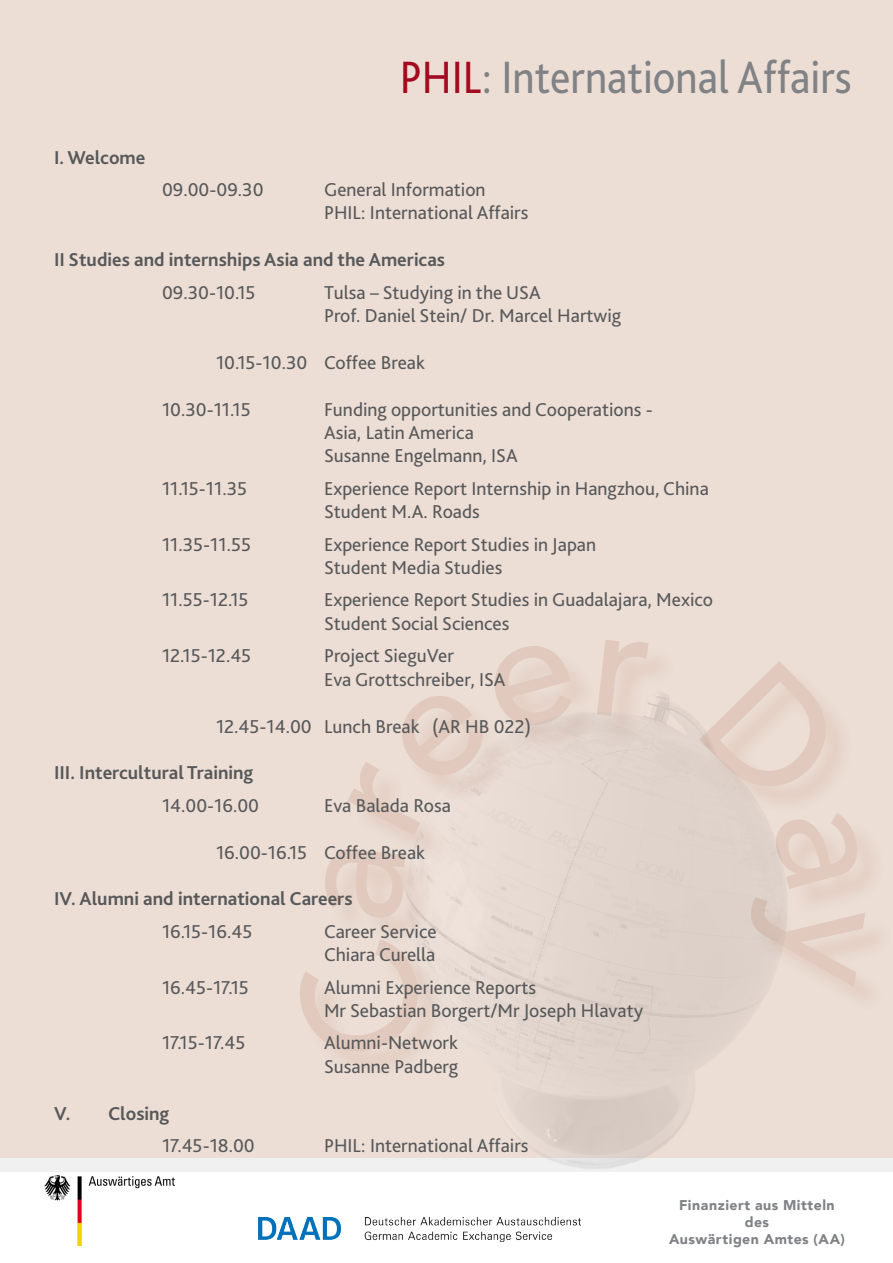
<style>
.page{position:relative;width:893px;height:1263px;background:#fff}
.page>*{position:absolute;margin:0;border:0;box-sizing:border-box;transform-origin:0 0}
.t1{font:47.4px "Bliss 2";color:#808285;scale:.91 1}
.t2{font:19.5px "Bliss 2";color:#57585a}
.t3{font:700 19.5px "Bliss 2";color:#57585a}
.t4{font:900 14.1px "Avenir";letter-spacing:.035em;color:#808285}
.s1{color:#a40a1f}
</style>
<div class="page">
<div style="left:0;top:0;width:893px;height:1157px;background:#ecded5"></div>
<div style="left:303px;top:644px;width:590px;height:437px;background:#a24d2c;opacity:.8"></div>
<img style="left:259px;top:1218px;width:322px;height:23px">
<img style="left:44px;top:1176px;width:131px;height:69px">
<svg style="left:323px;top:938px;width:112px;height:124px"></svg>
<svg style="left:372px;top:873px;width:35px;height:21px"></svg>
<svg style="left:375px;top:683px;width:204px;height:152px"></svg>
<svg style="left:614px;top:666px;width:35px;height:53px"></svg>
<svg style="left:699px;top:688px;width:154px;height:299px"></svg>
<p class="t3" style="left:54px;top:145px;width:93px">I. Welcome</p>
<p class="t1" style="left:400px;top:48px;width:498px"><span class="s1">PHIL</span>: International Affairs</p>
<p class="t2" style="left:162px;top:177px;width:103px">09.00-09.30</p>
<p class="t2" style="left:324px;top:177px;width:163px">General Information</p>
<p class="t2" style="left:324px;top:201px;width:206px">PHIL: International Affairs</p>
<p class="t3" style="left:54px;top:248px;width:393px">II Studies and internships Asia and the Americas</p>
<p class="t2" style="left:162px;top:280px;width:95px">09.30-10.15</p>
<p class="t2" style="left:324px;top:280px;width:218px">Tulsa – Studying in the USA</p>
<p class="t2" style="left:324px;top:303px;width:299px">Prof. Daniel Stein/ Dr. Marcel Hartwig</p>
<p class="t2" style="left:216px;top:350px;width:211px">10.15-10.30 Coffee Break</p>
<p class="t2" style="left:162px;top:397px;width:90px">10.30-11.15</p>
<p class="t2" style="left:324px;top:397px;width:330px">Funding opportunities and Cooperations -</p>
<p class="t2" style="left:324px;top:420px;width:151px">Asia, Latin America</p>
<p class="t2" style="left:324px;top:444px;width:195px">Susanne Engelmann, ISA</p>
<p class="t2" style="left:162px;top:476px;width:87px">11.15-11.35</p>
<p class="t2" style="left:324px;top:476px;width:386px">Experience Report Internship in Hangzhou, China</p>
<p class="t2" style="left:324px;top:500px;width:157px">Student M.A. Roads</p>
<p class="t2" style="left:162px;top:532px;width:91px">11.35-11.55</p>
<p class="t2" style="left:324px;top:532px;width:274px">Experience Report Studies in Japan</p>
<p class="t2" style="left:324px;top:555px;width:180px">Student Media Studies</p>
<p class="t2" style="left:162px;top:588px;width:88px">11.55-12.15</p>
<p class="t2" style="left:324px;top:588px;width:391px">Experience Report Studies in Guadalajara, Mexico</p>
<p class="t2" style="left:324px;top:611px;width:187px">Student Social Sciences</p>
<p class="t2" style="left:162px;top:644px;width:91px">12.15-12.45</p>
<p class="t2" style="left:324px;top:644px;width:131px">Project SieguVer</p>
<p class="t2" style="left:324px;top:667px;width:183px">Eva Grottschreiber, ISA</p>
<p class="t2" style="left:216px;top:714px;width:316px">12.45-14.00 Lunch Break (AR HB 022)</p>
<p class="t3" style="left:54px;top:761px;width:201px">III. Intercultural Training</p>
<p class="t2" style="left:162px;top:793px;width:99px">14.00-16.00</p>
<p class="t2" style="left:324px;top:793px;width:128px">Eva Balada Rosa</p>
<p class="t2" style="left:216px;top:840px;width:211px">16.00-16.15 Coffee Break</p>
<p class="t3" style="left:54px;top:887px;width:300px">IV. Alumni and international Careers</p>
<p class="t2" style="left:162px;top:919px;width:92px">16.15-16.45</p>
<p class="t2" style="left:324px;top:919px;width:114px">Career Service</p>
<p class="t2" style="left:324px;top:942px;width:113px">Chiara Curella</p>
<p class="t2" style="left:162px;top:975px;width:88px">16.45-17.15</p>
<p class="t2" style="left:324px;top:975px;width:214px">Alumni Experience Reports</p>
<p class="t2" style="left:324px;top:998px;width:321px">Mr Sebastian Borgert/Mr Joseph Hlavaty</p>
<p class="t2" style="left:162px;top:1031px;width:85px">17.15-17.45</p>
<p class="t2" style="left:324px;top:1031px;width:135px">Alumni-Network</p>
<p class="t2" style="left:324px;top:1054px;width:136px">Susanne Padberg</p>
<p class="t3" style="left:54px;top:1101px;width:117px">V. Closing</p>
<p class="t2" style="left:162px;top:1133px;width:94px">17.45-18.00</p>
<p class="t2" style="left:324px;top:1133px;width:206px">PHIL: International Affairs</p>
<p class="t4" style="left:679px;top:1193px;width:157px">Finanziert aus Mitteln</p>
<p class="t4" style="left:745px;top:1210px;width:26px">des</p>
<p class="t4" style="left:669px;top:1227px;width:177px">Auswärtigen Amtes (AA)</p>
</div>
